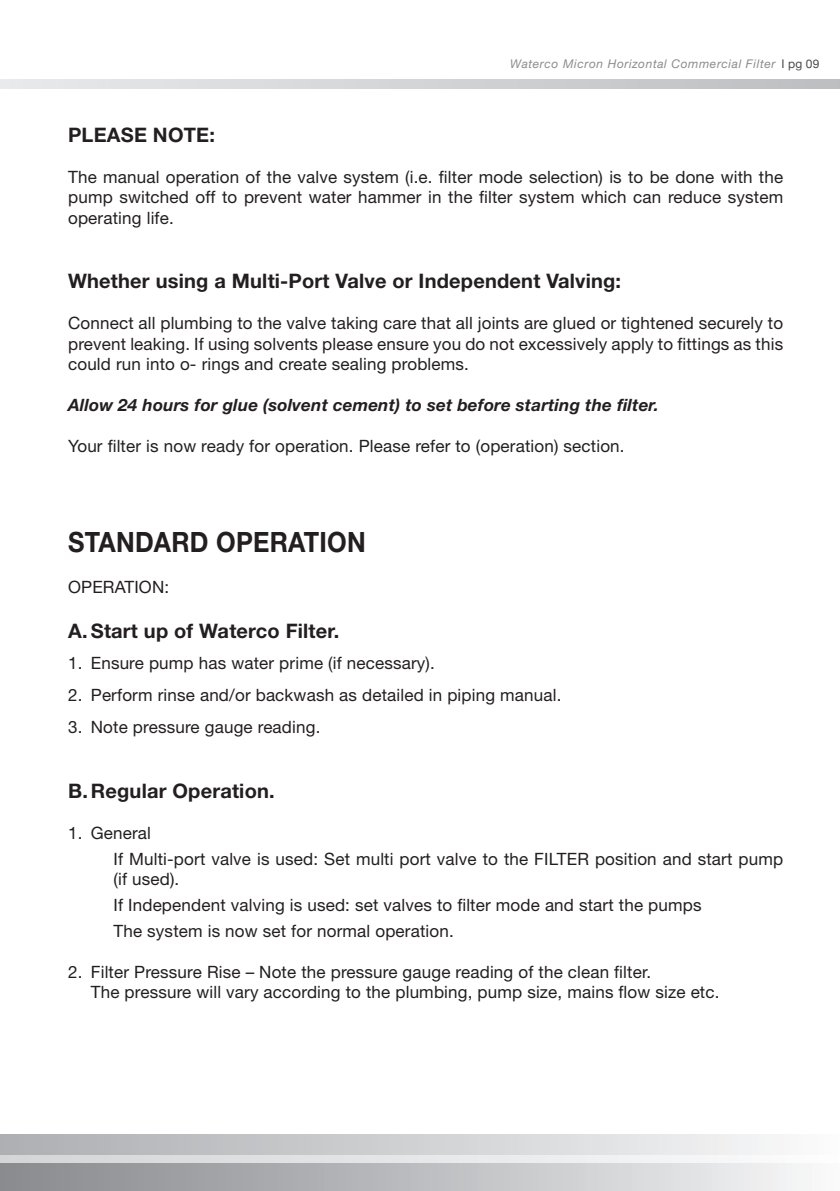
<style>
.page{position:relative;width:840px;height:1191px;background:#fff}
.page>*{position:absolute;margin:0;border:0;box-sizing:border-box;transform-origin:0 0}
.t1{font:700 28px "Helvetica Neue LT Std";letter-spacing:.01em;color:#231f20;scale:.9 1}
.t2{font:700 20px "Helvetica Neue LT Std";letter-spacing:.01em;color:#231f20}
.t3{font:17px/20.4px "Helvetica Neue LT Std";letter-spacing:.01em;color:#231f20}
.t4{font:italic 700 17px "Helvetica Neue";letter-spacing:.01em;color:#231f20}
.t5{font:italic 12px "Helvetica Neue LT Std";letter-spacing:.05em;color:#8a8c8f}
.s1{font-style:normal;color:#4b4c4d}
.s2{font-family:"Helvetica Neue";font-style:normal;color:#4b4c4d}
</style>
<div class="page">
<div style="left:0;top:1162px;width:839px;height:29px;background:linear-gradient(to right,#86878b,#f6f6f7)"></div>
<svg style="left:0;top:1154px;width:772px;height:8px"></svg>
<div style="left:0;top:1134px;width:839px;height:20px;background:linear-gradient(to right,#acadb1,#f9f9fa)"></div>
<svg style="left:0;top:79px;width:839px;height:10px;background:#d3d4d6"></svg>
<p class="t5" style="left:510px;top:56px;width:310px">Waterco Micron Horizontal Commercial Filter <span class="s1">I</span> <span class="s2">pg 09</span></p>
<p class="t2" style="left:68px;top:122px;width:148px">PLEASE NOTE:</p>
<p class="t3" style="left:68px;top:166px;width:716px;text-align:justify">The manual operation of the valve system (i.e. filter mode selection) is to be done with the pump switched off to prevent water hammer in the filter system which can reduce system operating life.</p>
<p class="t2" style="left:68px;top:269px;width:554px">Whether using a Multi-Port Valve or Independent Valving:</p>
<p class="t3" style="left:68px;top:313px;width:716px;text-align:justify">Connect all plumbing to the valve taking care that all joints are glued or tightened securely to prevent leaking. If using solvents please ensure you do not excessively apply to fittings as this could run into o- rings and create sealing problems.</p>
<p class="t4" style="left:68px;top:394px;width:592px">Allow 24 hours for glue (solvent cement) to set before starting the filter.</p>
<p class="t3" style="left:68px;top:435px;width:557px">Your filter is now ready for operation. Please refer to (operation) section.</p>
<h1 class="t1" style="left:68px;top:525px;width:332px">STANDARD OPERATION</h1>
<p class="t3" style="left:68px;top:577px;width:103px">OPERATION:</p>
<p class="t2" style="left:68px;top:618px;width:272px">A.Start up of Waterco Filter.</p>
<p class="t3" style="left:68px;top:653px;width:368px">1. Ensure pump has water prime (if necessary).</p>
<p class="t3" style="left:68px;top:684px;width:494px">2. Perform rinse and/or backwash as detailed in piping manual.</p>
<p class="t3" style="left:68px;top:716px;width:254px">3. Note pressure gauge reading.</p>
<p class="t2" style="left:68px;top:778px;width:208px">B.Regular Operation.</p>
<p class="t3" style="left:113px;top:819px;width:670px;line-height:26px;text-indent:-45px">1. General<br>If Multi-port valve is used: Set multi port valve to the FILTER position and start pump</p>
<p class="t3" style="left:113px;top:865px;width:589px;line-height:26px">(if used).<br>If Independent valving is used: set valves to filter mode and start the pumps<br>The system is now set for normal operation.</p>
<p class="t3" style="left:91px;top:961px;width:630px;text-indent:-23px">2. Filter Pressure Rise – Note the pressure gauge reading of the clean filter.<br>The pressure will vary according to the plumbing, pump size, mains flow size etc.</p>
</div>
